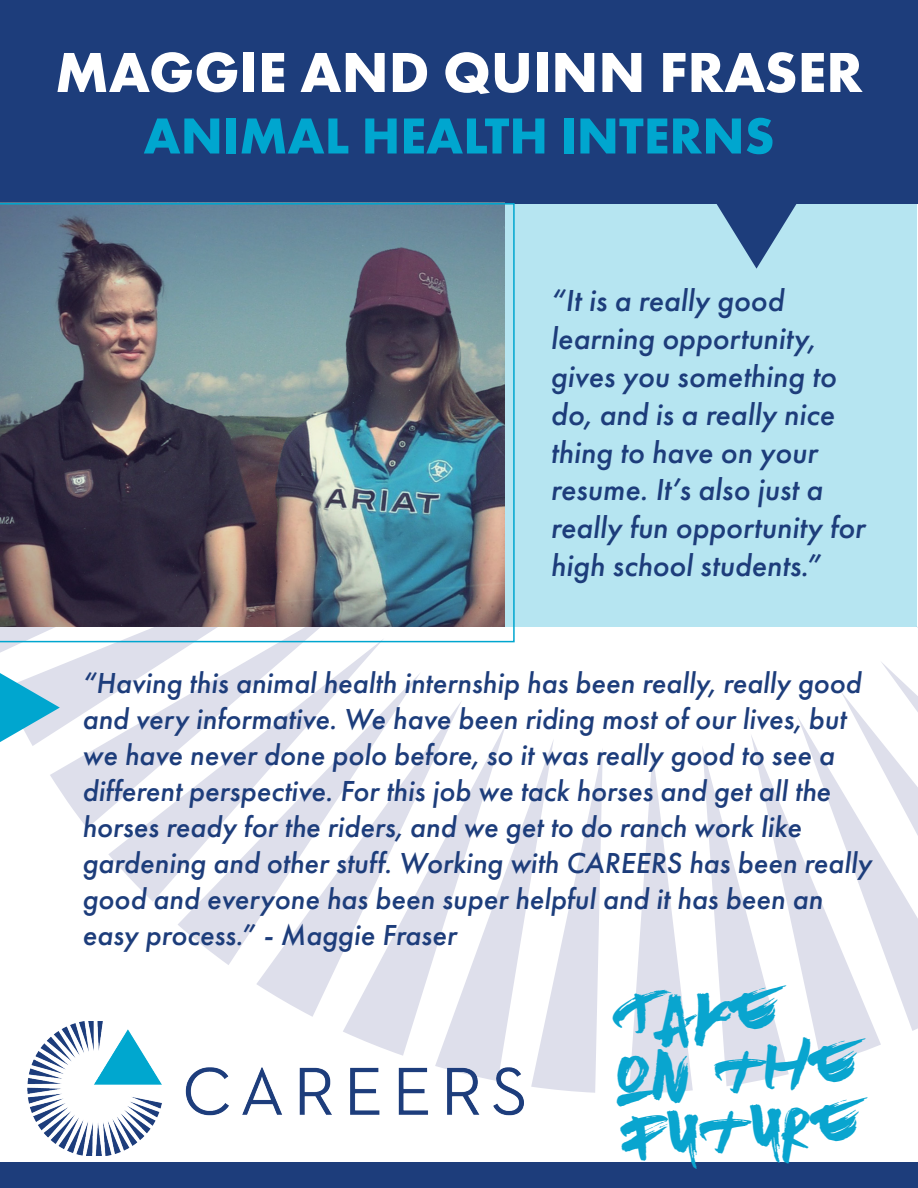
<style>
.page{position:relative;width:918px;height:1188px;background:#fff}
.page>*{position:absolute;margin:0;border:0;box-sizing:border-box;transform-origin:0 0}
.t1{font:700 58.5px "Futura PT";color:#fff}
.t2{font:700 52.5px "Futura PT";color:#00a6cf}
.t3{font:39px/58.5px "Brown Fox";color:#09a5cf}
.t4{font:italic 500 31.5px/37.8px "Futura PT";color:#1d3d7b}
.t5{font:italic 500 30px/36px "Futura PT";color:#1d3d7b}
</style>
<div class="page">
<svg style="left:50px;top:746px;width:58px;height:82px;fill:#dedfeb"></svg>
<svg style="left:108px;top:642px;width:276px;height:260px;fill:#dfe0ed"></svg>
<svg style="left:702px;top:626px;width:216px;height:460px"></svg>
<svg style="left:30px;top:642px;width:297px;height:104px"></svg>
<svg style="left:178px;top:672px;width:242px;height:293px"></svg>
<svg style="left:256px;top:700px;width:205px;height:317px"></svg>
<svg style="left:0;top:642px;width:307px;height:15px"></svg>
<svg style="left:629px;top:752px;width:64px;height:342px"></svg>
<svg style="left:507px;top:740px;width:96px;height:353px"></svg>
<svg style="left:343px;top:723px;width:164px;height:299px"></svg>
<div style="left:503px;top:200px;width:414px;height:426px;background:#b6e5f1"></div>
<div style="left:0;top:0;width:918px;height:203px;background:#1d3d7b"></div>
<svg style="left:716px;top:203px;width:81px;height:66px"></svg>
<svg style="left:0;top:673px;width:60px;height:69px;background:#73c6df"></svg>
<img style="left:27px;top:1022px;width:497px;height:133px">
<div style="left:0;top:1162px;width:918px;height:26px;background:#1d3d7b"></div>
<img style="left:0;top:203px;width:515px;height:439px">
<p class="t1" style="left:55px;top:35px;width:809px">MAGGIE AND QUINN FRASER</p>
<p class="t2" style="left:143px;top:102px;width:633px">ANIMAL HEALTH INTERNS</p>
<p class="t4" style="left:551px;top:282px;width:316px">“It is a really good learning opportunity, gives you something to do, and is a really nice thing to have on your resume. It’s also just a really fun opportunity for high school students.”</p>
<p class="t5" style="left:82px;top:665px;width:791px">“Having this animal health internship has been really, really good and very informative. We have been riding most of our lives, but we have never done polo before, so it was really good to see a different perspective. For this job we tack horses and get all the horses ready for the riders, and we get to do ranch work like gardening and other stuff. Working with CAREERS has been really good and everyone has been super helpful and it has been an easy process.” - Maggie Fraser</p>
<p class="t3" style="left:612px;top:997px;width:250px;rotate:-4deg">Take on the future</p>
</div>
